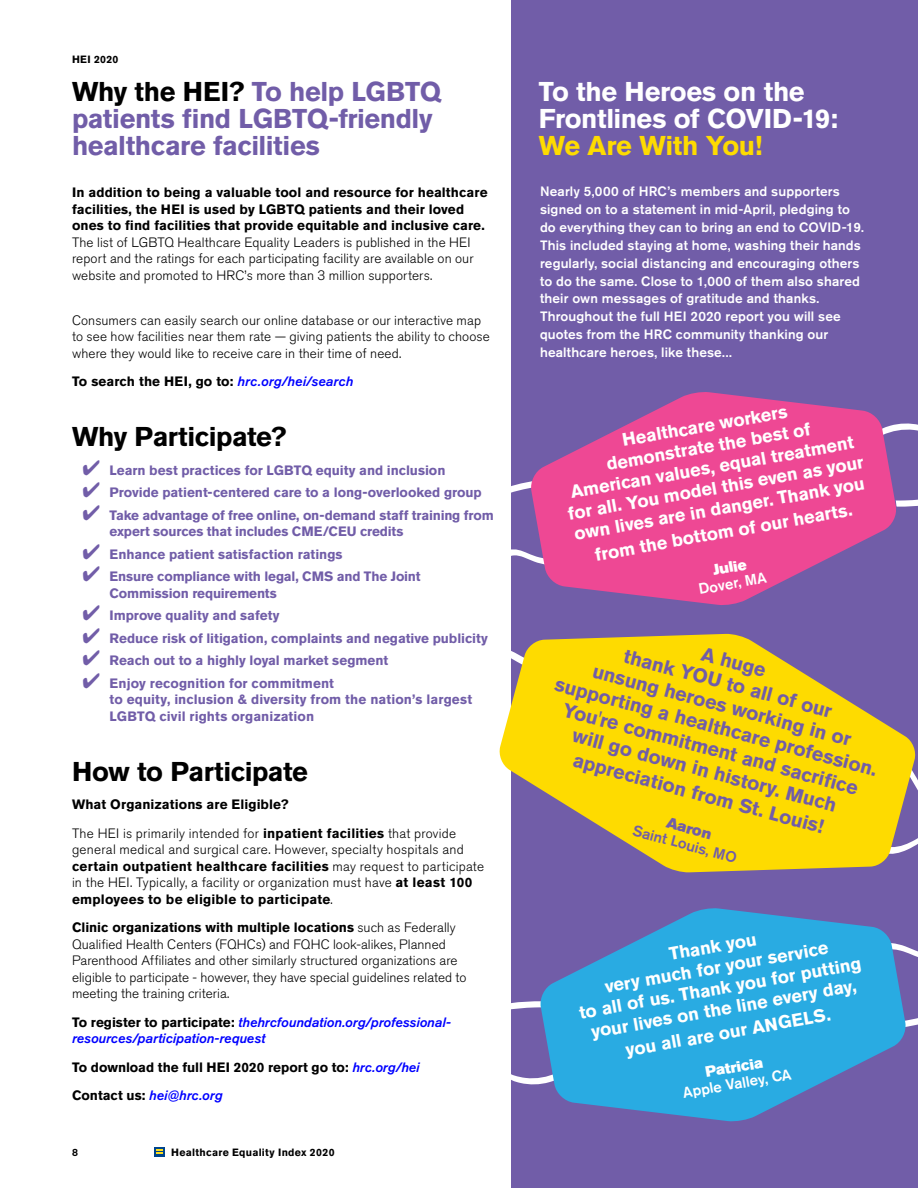
<style>
.page{position:relative;width:918px;height:1188px;background:#fff}
.page>*{position:absolute;margin:0;border:0;box-sizing:border-box;transform-origin:0 0}
.t1{font:700 27px/27px "Akzidenz Grotesk Pro";letter-spacing:-.015em;color:#715da8}
.t2{font:700 27px/27px "Akzidenz Grotesk Pro";letter-spacing:-.015em;color:#fff}
.t3{font:700 27px "Akzidenz Grotesk Pro";letter-spacing:-.02em;color:#000}
.t4{font:700 27px "Akzidenz Grotesk Pro";letter-spacing:-.015em;color:#fedb00}
.t5{font:700 19.5px/23px "Akzidenz Grotesk Pro";color:#715da8;text-align:center}
.t6{font:700 18px/21px "Akzidenz Grotesk BE";color:#fff;text-align:center}
.t7{font:700 18px/21px "Akzidenz Grotesk Pro";color:#fff;text-align:center}
.t8{font:500 15px "Akzidenz Grotesk Pro";color:#fff}
.t9{font:500 15px "Akzidenz Grotesk Pro";color:#715da8}
.t10{font:15px "Akzidenz Grotesk Pro Super";color:#fff}
.t11{font:500 15px "Akzidenz Grotesk BE";color:#fff}
.t12{font:15px "Akzidenz Grotesk Pro Super";color:#715da8}
.t13{font:15px "Akzidenz Grotesk BE Super";color:#fff}
.t14{font:300 13.5px/16.5px "Akzidenz Grotesk Pro";letter-spacing:.01em;color:#000}
.t15{font:700 13.5px/16.5px "Akzidenz Grotesk Pro";letter-spacing:-.005em;color:#715da8}
.t16{font:500 13.5px/18px "Akzidenz Grotesk Pro";letter-spacing:.01em;color:#fff}
.t17{font:700 13.5px/16.5px "Akzidenz Grotesk Pro";letter-spacing:.005em;color:#000}
.t18{font:italic 500 13.5px/16.5px "Akzidenz Grotesk Pro";color:#00f}
.t19{font:700 10.5px "Akzidenz Grotesk Pro";letter-spacing:.03em;color:#000}
.t20{font:500 10.5px "Akzidenz Grotesk Pro";color:#000}
.s1{color:#000}
.s2{font-weight:500;font-style:italic;color:#00f}
.s3{font-weight:300}
.s4{font-weight:700}
.s5{font-weight:700;font-style:normal;color:#000}
</style>
<div class="page">
<div style="left:512px;top:0;width:406px;height:1188px;background:#715da8"></div>
<svg style="left:499px;top:629px;width:419px;height:248px"></svg>
<svg style="left:511px;top:1001px;width:32px;height:84px"></svg>
<svg style="left:910px;top:948px;width:8px;height:78px"></svg>
<svg style="left:543px;top:908px;width:367px;height:214px"></svg>
<svg style="left:900px;top:423px;width:18px;height:84px"></svg>
<svg style="left:511px;top:480px;width:22px;height:87px"></svg>
<svg style="left:533px;top:392px;width:367px;height:213px"></svg>
<svg style="left:154px;top:1147px;width:10px;height:10px"></svg>
<svg style="left:156px;top:1150px;width:6px;height:4px"></svg>
<p class="t19" style="left:72px;top:53px;width:48px">HEI 2020</p>
<h1 class="t1" style="left:72px;top:78px;width:371px"><span class="s1">Why the HEI?</span> To help LGBTQ patients find LGBTQ-friendly healthcare facilities</h1>
<p class="t17" style="left:72px;top:184px;width:417px">In addition to being a valuable tool and resource for healthcare facilities, the HEI is used by LGBTQ patients and their loved ones to find facilities that provide equitable and inclusive care.</p>
<p class="t14" style="left:72px;top:234px;width:403px">The list of LGBTQ Healthcare Equality Leaders is published in the HEI report and the ratings for each participating facility are available on our website and promoted to HRC’s more than 3 million supporters.</p>
<p class="t14" style="left:72px;top:312px;width:419px">Consumers can easily search our online database or our interactive map to see how facilities near them rate — giving patients the ability to choose where they would like to receive care in their time of need.</p>
<p class="t17" style="left:72px;top:373px;width:283px">To search the HEI, go to: <span class="s2">hrc.org/hei/search</span></p>
<h1 class="t3" style="left:72px;top:419px;width:216px">Why Participate?</h1>
<p class="t15" style="left:83px;top:462px;width:365px">✔ Learn best practices for LGBTQ equity and inclusion</p>
<p class="t15" style="left:83px;top:484px;width:401px">✔ Provide patient-centered care to a long-overlooked group</p>
<p class="t15" style="left:110px;top:507px;width:386px;text-indent:-27px">✔ Take advantage of free online, on-demand staff training from expert sources that includes CME/CEU credits</p>
<p class="t15" style="left:83px;top:546px;width:262px">✔ Enhance patient satisfaction ratings</p>
<p class="t15" style="left:110px;top:568px;width:313px;text-indent:-27px">✔ Ensure compliance with legal, CMS and The Joint<br>Commission requirements</p>
<p class="t15" style="left:83px;top:607px;width:199px">✔ Improve quality and safety</p>
<p class="t15" style="left:83px;top:630px;width:407px">✔ Reduce risk of litigation, complaints and negative publicity</p>
<p class="t15" style="left:83px;top:652px;width:307px">✔ Reach out to a highly loyal market segment</p>
<p class="t15" style="left:110px;top:675px;width:364px;text-indent:-27px">✔ Enjoy recognition for commitment<br>to equity, inclusion &amp; diversity from the nation’s largest<br>LGBTQ civil rights organization</p>
<h1 class="t3" style="left:72px;top:754px;width:237px">How to Participate</h1>
<p class="t17" style="left:72px;top:790px;width:386px;line-height:28.5px">What Organizations are Eligible?<br><span class="s3">The HEI is primarily intended for</span> inpatient facilities <span class="s3">that provide</span></p>
<p class="t14" style="left:72px;top:841px;width:414px">general medical and surgical care. However, specialty hospitals and <span class="s4">certain outpatient healthcare facilities</span> may request to participate in the HEI. Typically, a facility or organization must have <span class="s4">at least 100 employees to be eligible to participate</span>.</p>
<p class="t14" style="left:72px;top:919px;width:396px"><span class="s4">Clinic organizations with multiple locations</span> such as Federally Qualified Health Centers (FQHCs) and FQHC look-alikes, Planned Parenthood Affiliates and other similarly structured organizations are eligible to participate - however, they have special guidelines related to meeting the training criteria.</p>
<p class="t18" style="left:72px;top:1014px;width:380px"><span class="s5">To register to participate:</span> thehrcfoundation.org/professional&shy;resources/participation-request</p>
<p class="t17" style="left:72px;top:1053px;width:349px;line-height:28.5px">To download the full HEI 2020 report go to: <span class="s2">hrc.org/hei<br></span>Contact us: <span class="s2">hei@hrc.org</span></p>
<p class="t20" style="left:72px;top:1145px;width:7px">8</p>
<p class="t19" style="left:171px;top:1145px;width:165px">Healthcare Equality Index 2020</p>
<h1 class="t2" style="left:539px;top:78px;width:301px">To the Heroes on the<br>Frontlines of COVID-19:</h1>
<h1 class="t4" style="left:539px;top:128px;width:225px">We Are With You!</h1>
<p class="t16" style="left:540px;top:182px;width:325px">Nearly 5,000 of HRC’s members and supporters signed on to a statement in mid-April, pledging to do everything they can to bring an end to COVID-19.<br>This included staying at home, washing their hands regularly, social distancing and encouraging others to do the same. Close to 1,000 of them also shared their own messages of gratitude and thanks.<br>Throughout the full HEI 2020 report you will see quotes from the HRC community thanking our healthcare heroes, like these...</p>
<h3 class="t6" style="left:555px;top:442px;width:301px;rotate:-10deg">Healthcare workers<br>demonstrate the best of<br>American values, equal treatment for all. You model this even as your own lives are in danger. Thank you</h3>
<h3 class="t6" style="left:593px;top:545px;width:262px;rotate:-10deg">from the bottom of our hearts.</h3>
<p class="t13" style="left:712px;top:561px;width:35px;rotate:-10deg">Julie</p>
<p class="t11" style="left:697px;top:580px;width:70px;rotate:-10deg">Dover, MA</p>
<h2 class="t5" style="left:705px;top:642px;width:67px;rotate:15deg">A huge</h2>
<h2 class="t5" style="left:627px;top:644px;width:216px;rotate:15deg">thank YOU to all of our</h2>
<h2 class="t5" style="left:564px;top:651px;width:334px;rotate:15deg">unsung heroes working in or supporting a healthcare profession.<br>You're commitment and sacrifi ce will go down in history. Much appreciation from St. Louis!</h2>
<p class="t12" style="left:669px;top:813px;width:48px;rotate:15deg">Aaron</p>
<p class="t9" style="left:636px;top:821px;width:109px;rotate:15deg">Saint Louis, MO</p>
<h3 class="t7" style="left:570px;top:961px;width:288px;rotate:-10deg">Thank you<br>very much for your service<br>to all of us. Thank you for putting your lives on the line every day,</h3>
<h3 class="t7" style="left:624px;top:1040px;width:209px;rotate:-10deg">you all are our ANGELS.</h3>
<p class="t10" style="left:704px;top:1063px;width:60px;rotate:-10deg">Patricia</p>
<p class="t8" style="left:681px;top:1083px;width:111px;rotate:-10deg">Apple Valley, CA</p>
</div>
